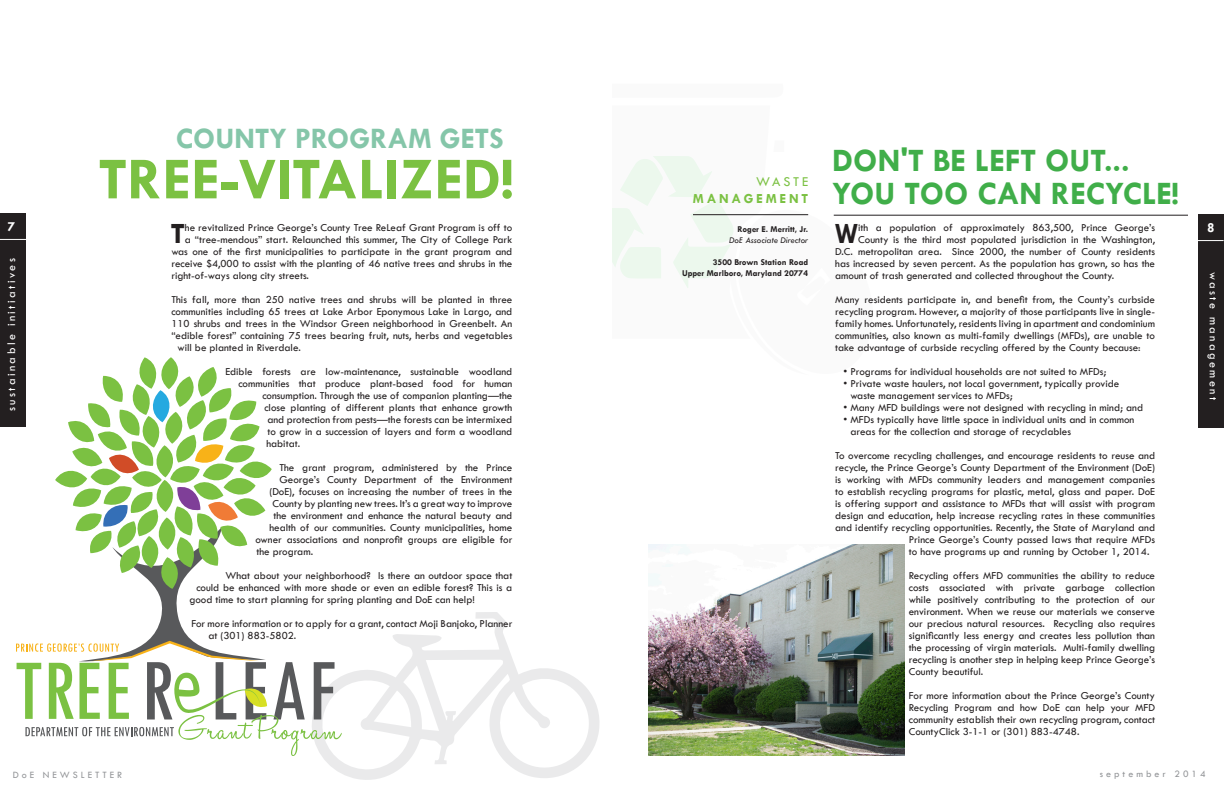
<style>
.page{position:relative;width:1224px;height:792px;background:#fff}
.page>*{position:absolute;margin:0;border:0;box-sizing:border-box;transform-origin:0 0}
.t1{font:700 60px "Tw Cen";color:#7bc142}
.t2{font:700 33px/33px "Tw Cen";color:#40ae49}
.t3{font:700 30px "Tw Cen";color:#85c6a9}
.t4{font:700 29.7px "Tw Cen";color:#231f20}
.t5{font:700 14px/16.8px "Tw Cen";letter-spacing:.2em;color:#7bc142;text-align:right}
.t6{font:700 14px "Tw Cen";color:#fff}
.t7{font:12px "Tw Cen";letter-spacing:.2em;color:#fff}
.t8{font:11px/12px "Tw Cen";color:#231f20;text-align:justify}
.t9{font:10px "Tw Cen";letter-spacing:.3em;color:#939598}
.t10{font:700 9px "Tw Cen";color:#231f20}
.t11{font:italic 9px "Tw Cen";color:#231f20}
.s1{font-weight:400}
</style>
<div class="page">
<svg style="left:612px;top:156px;width:261px;height:132px"></svg>
<hr style="left:693px;top:215px;width:115px;height:1px;background:#231f20">
<hr style="left:834px;top:215px;width:354px;height:1px;background:#231f20">
<svg style="left:322px;top:612px;width:278px;height:168px"></svg>
<svg style="left:16px;top:357px;width:326px;height:399px"></svg>
<div style="left:1px;top:213px;width:25px;height:214px;background:#231f20"></div>
<svg style="left:0;top:239px;width:26px;height:1px"></svg>
<div style="left:1198px;top:215px;width:26px;height:213px;background:#231f20"></div>
<svg style="left:1198px;top:240px;width:26px;height:1px"></svg>
<img style="left:648px;top:544px;width:256px;height:212px">
<p class="t3" style="left:176px;top:120px;width:329px">COUNTY PROGRAM GETS</p>
<p class="t1" style="left:99px;top:143px;width:417px">TREE-VITALIZED!</p>
<p class="t4" style="left:171px;top:216px;width:16px">T</p>
<p class="t8" style="left:185px;top:221px;width:329px">he revitalized Prince George’s County Tree ReLeaf Grant Program is off to</p>
<p class="t5" style="left:693px;top:173px;width:117px"><span class="s1">WASTE<br></span>MANAGEMENT</p>
<p class="t6" style="left:8px;top:219px;width:9px">7</p>
<p class="t10" style="left:738px;top:224px;width:72px">Roger E. Merritt, Jr.</p>
<p class="t11" style="left:729px;top:235px;width:81px">DoE Associate Director</p>
<p class="t10" style="left:713px;top:257px;width:97px">3500 Brown Station Road</p>
<p class="t10" style="left:682px;top:267px;width:128px">Upper Marlboro, Maryland 20774</p>
<p class="t8" style="left:185px;top:233px;width:329px">a “tree-mendous” start. Relaunched this summer, The City of College Park</p>
<p class="t8" style="left:171px;top:245px;width:343px">was one of the first municipalities to participate in the grant program and</p>
<p class="t8" style="left:171px;top:257px;width:343px">receive $4,000 to assist with the planting of 46 native trees and shrubs in the</p>
<p class="t8" style="left:171px;top:269px;width:139px">right-of-ways along city streets.</p>
<p class="t8" style="left:171px;top:293px;width:343px">This fall, more than 250 native trees and shrubs will be planted in three</p>
<p class="t8" style="left:171px;top:305px;width:343px">communities including 65 trees at Lake Arbor Eponymous Lake in Largo, and</p>
<p class="t8" style="left:171px;top:317px;width:343px">110 shrubs and trees in the Windsor Green neighborhood in Greenbelt. An</p>
<p class="t8" style="left:171px;top:329px;width:343px">“edible forest” containing 75 trees bearing fruit, nuts, herbs and vegetables</p>
<p class="t8" style="left:177px;top:341px;width:125px">will be planted in Riverdale.</p>
<p class="t8" style="left:225px;top:365px;width:289px">Edible forests are low-maintenance, sustainable woodland</p>
<p class="t8" style="left:238px;top:377px;width:276px">communities that produce plant-based food for human</p>
<p class="t8" style="left:262px;top:389px;width:252px">consumption. Through the use of companion planting—the</p>
<p class="t8" style="left:264px;top:401px;width:250px">close planting of different plants that enhance growth</p>
<p class="t8" style="left:267px;top:413px;width:247px">and protection from pests—the forests can be intermixed</p>
<p class="t8" style="left:267px;top:425px;width:247px">to grow in a succession of layers and form a woodland</p>
<p class="t8" style="left:266px;top:437px;width:35px">habitat.</p>
<p class="t8" style="left:279px;top:461px;width:235px">The grant program, administered by the Prince</p>
<p class="t8" style="left:279px;top:473px;width:235px">George’s County Department of the Environment</p>
<p class="t8" style="left:269px;top:485px;width:244px">(DoE), focuses on increasing the number of trees in the</p>
<p class="t8" style="left:272px;top:497px;width:241px">County by planting new trees. It’s a great way to improve</p>
<p class="t8" style="left:273px;top:509px;width:240px">the environment and enhance the natural beauty and</p>
<p class="t8" style="left:269px;top:521px;width:244px">health of our communities. County municipalities, home</p>
<p class="t8" style="left:255px;top:533px;width:258px">owner associations and nonprofit groups are eligible for</p>
<p class="t8" style="left:256px;top:545px;width:58px">the program.</p>
<p class="t8" style="left:225px;top:569px;width:289px">What about your neighborhood? Is there an outdoor space that</p>
<p class="t8" style="left:196px;top:581px;width:317px">could be enhanced with more shade or even an edible forest? This is a</p>
<p class="t8" style="left:189px;top:593px;width:287px">good time to start planning for spring planting and DoE can help!</p>
<p class="t8" style="left:208px;top:617px;width:306px;text-indent:-17px">For more information or to apply for a grant, contact Moji Banjoko, Planner at (301) 883-5802.</p>
<p class="t7" style="left:4px;top:411px;width:154px;rotate:-90deg">sustainable initiatives</p>
<p class="t2" style="left:832px;top:144px;width:348px">DON'T BE LEFT OUT...<br>YOU TOO CAN RECYCLE!</p>
<p class="t4" style="left:835px;top:216px;width:25px">W</p>
<p class="t8" style="left:858px;top:221px;width:298px">ith a population of approximately 863,500, Prince George’s</p>
<p class="t8" style="left:858px;top:233px;width:298px">County is the third most populated jurisdiction in the Washington,</p>
<p class="t8" style="left:835px;top:245px;width:321px">D.C. metropolitan area. Since 2000, the number of County residents</p>
<p class="t8" style="left:835px;top:257px;width:321px">has increased by seven percent. As the population has grown, so has the</p>
<p class="t8" style="left:835px;top:269px;width:281px">amount of trash generated and collected throughout the County.</p>
<p class="t8" style="left:835px;top:293px;width:321px">Many residents participate in, and benefit from, the County’s curbside recycling program. However, a majority of those participants live in single&shy;family homes. Unfortunately, residents living in apartment and condominium communities, also known as multi-family dwellings (MFDs), are unable to take advantage of curbside recycling offered by the County because:</p>
<p class="t8" style="left:844px;top:365px;width:265px">• Programs for individual households are not suited to MFDs;</p>
<p class="t8" style="left:850px;top:377px;width:271px;text-indent:-7px">• Private waste haulers, not local government, typically provide waste management services to MFDs;</p>
<p class="t8" style="left:844px;top:401px;width:301px">• Many MFD buildings were not designed with recycling in mind; and</p>
<p class="t8" style="left:844px;top:413px;width:292px">• MFDs typically have little space in individual units and in common</p>
<p class="t8" style="left:850px;top:425px;width:222px">areas for the collection and storage of recyclables</p>
<p class="t8" style="left:835px;top:449px;width:321px">To overcome recycling challenges, and encourage residents to reuse and</p>
<p class="t8" style="left:835px;top:461px;width:321px">recycle, the Prince George’s County Department of the Environment (DoE)</p>
<p class="t8" style="left:835px;top:473px;width:321px">is working with MFDs community leaders and management companies</p>
<p class="t8" style="left:835px;top:485px;width:321px">to establish recycling programs for plastic, metal, glass and paper. DoE</p>
<p class="t8" style="left:835px;top:497px;width:321px">is offering support and assistance to MFDs that will assist with program</p>
<p class="t8" style="left:835px;top:509px;width:321px">design and education, help increase recycling rates in these communities</p>
<p class="t8" style="left:835px;top:521px;width:321px">and identify recycling opportunities. Recently, the State of Maryland and</p>
<p class="t8" style="left:909px;top:533px;width:248px">Prince George’s County passed laws that require MFDs</p>
<p class="t8" style="left:909px;top:545px;width:242px">to have programs up and running by October 1, 2014.</p>
<p class="t8" style="left:909px;top:569px;width:248px">Recycling offers MFD communities the ability to reduce costs associated with private garbage collection while positively contributing to the protection of our environment. When we reuse our materials we conserve our precious natural resources. Recycling also requires significantly less energy and creates less pollution than the processing of virgin materials. Multi-family dwelling recycling is another step in helping keep Prince George’s County beautiful.</p>
<p class="t8" style="left:909px;top:689px;width:248px">For more information about the Prince George’s County Recycling Program and how DoE can help your MFD community establish their own recycling program, contact CountyClick 3-1-1 or (301) 883-4748.</p>
<p class="t6" style="left:1207px;top:220px;width:9px">8</p>
<p class="t7" style="left:1221px;top:272px;width:130px;rotate:90deg">waste management</p>
<p class="t9" style="left:13px;top:769px;width:111px">DoE NEWSLETTER</p>
<p class="t9" style="left:1100px;top:768px;width:107px">september 2014</p>
</div>
